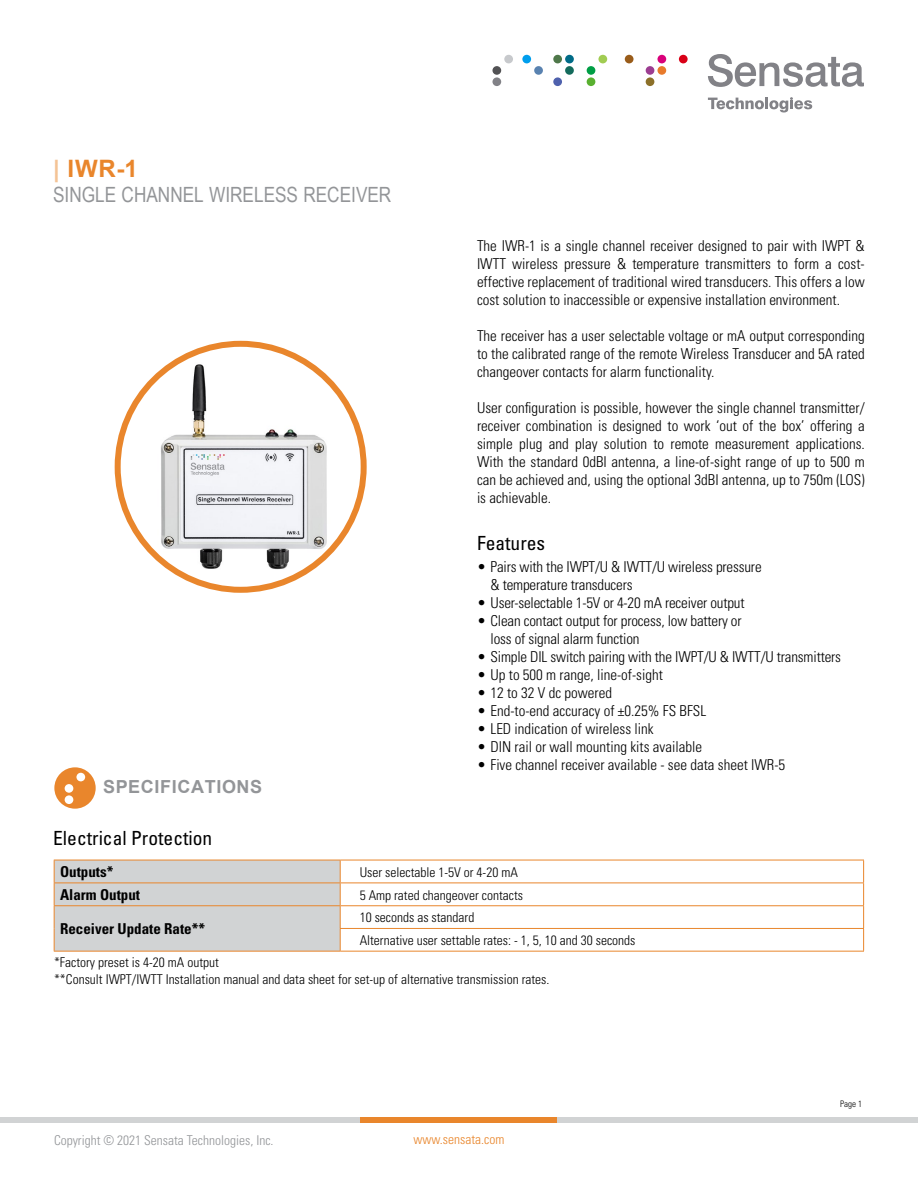
<style>
.page{position:relative;width:918px;height:1188px;background:#fff}
.page>*{position:absolute;margin:0;border:0;box-sizing:border-box;transform-origin:0 0}
.t1{font:700 24px "Arial";color:#e9862c}
.t2{font:21px "Arial Narrow";color:#939598}
.t3{font:condensed 19.5px "Univers LT Std";color:#000}
.t4{font:700 18px "Arial";letter-spacing:.035em;color:#939598}
.t5{font:300 condensed 15px/18px "Univers";color:#000;text-align:justify}
.t6{font:700 condensed 15px "Univers LT Std";color:#000}
.t7{font:300 condensed 13.5px/22.6px "Univers";color:#000}
.t8{font:300 condensed 13.5px "Univers";color:#939598}
.t9{font:300 condensed 13.5px "Univers";color:#e9862c}
.t10{font:300 condensed 9px "Univers";color:#000}
.s1{color:#f4c395}
</style>
<div class="page">
<svg style="left:708px;top:54px;width:156px;height:33px"></svg>
<svg style="left:708px;top:97px;width:104px;height:15px"></svg>
<div style="left:492px;top:77px;width:9px;height:9px;background:#828287;border-radius:50%"></div>
<div style="left:522px;top:55px;width:9px;height:8px;background:#009eed;border-radius:50%"></div>
<div style="left:534px;top:66px;width:9px;height:9px;background:#5982b0;border-radius:50%"></div>
<div style="left:553px;top:55px;width:9px;height:8px;background:#4f784a;border-radius:50%"></div>
<div style="left:565px;top:55px;width:9px;height:8px;background:#006b87;border-radius:50%"></div>
<div style="left:565px;top:66px;width:9px;height:9px;background:#146b5c;border-radius:50%"></div>
<div style="left:553px;top:77px;width:9px;height:9px;background:#4f61ad;border-radius:50%"></div>
<div style="left:598px;top:55px;width:9px;height:8px;background:#a1cc52;border-radius:50%"></div>
<div style="left:587px;top:66px;width:8px;height:9px;background:#009e45;border-radius:50%"></div>
<div style="left:587px;top:77px;width:8px;height:9px;background:#59b030;border-radius:50%"></div>
<div style="left:657px;top:55px;width:9px;height:8px;background:#d9007a;border-radius:50%"></div>
<div style="left:646px;top:66px;width:8px;height:9px;background:#9c3d91;border-radius:50%"></div>
<div style="left:657px;top:66px;width:9px;height:9px;background:#e87a2b;border-radius:50%"></div>
<div style="left:646px;top:77px;width:8px;height:9px;background:#8c7029;border-radius:50%"></div>
<div style="left:679px;top:55px;width:9px;height:8px;background:#d90017;border-radius:50%"></div>
<div style="left:504px;top:55px;width:9px;height:8px;background:#c7c9cc;border-radius:50%"></div>
<div style="left:492px;top:66px;width:9px;height:9px;background:#525254;border-radius:50%"></div>
<div style="left:625px;top:55px;width:9px;height:8px;background:#995c1a;border-radius:50%"></div>
<div style="left:0;top:1117px;width:918px;height:6px;background:#d1d3d4"></div>
<div style="left:361px;top:1117px;width:196px;height:6px;background:#e9862c"></div>
<hr style="left:340px;top:860px;width:524px;height:1px;background:#e9862c">
<hr style="left:340px;top:883px;width:524px;height:1px;background:#e9862c">
<hr style="left:54px;top:951px;width:286px;height:1px;background:#e9862c">
<hr style="left:340px;top:905px;width:524px;height:1px;background:#e9862c">
<hr style="left:340px;top:928px;width:524px;height:1px;background:#e9862c">
<svg style="left:54px;top:860px;width:287px;height:91px;background:#d1d0cd"></svg>
<svg style="left:863px;top:860px;width:1px;height:91px"></svg>
<hr style="left:340px;top:951px;width:524px;height:1px;background:#e9862c">
<svg style="left:54px;top:767px;width:42px;height:42px"></svg>
<img style="left:140px;top:362px;width:211px;height:209px">
<div style="left:115px;top:341px;width:252px;height:252px;border:6px solid #e9862c;border-radius:50%"></div>
<h1 class="t1" style="left:53px;top:152px;width:86px"><span class="s1">|</span> IWR-1</h1>
<h2 class="t2" style="left:53px;top:180px;width:340px">SINGLE CHANNEL WIRELESS RECEIVER</h2>
<p class="t4" style="left:103px;top:774px;width:161px">SPECIFICATIONS</p>
<h3 class="t3" style="left:53px;top:825px;width:161px">Electrical Protection</h3>
<p class="t5" style="left:477px;top:237px;width:389px">The IWR-1 is a single channel receiver designed to pair with IWPT &amp; IWTT wireless pressure &amp; temperature transmitters to form a cost&shy;effective replacement of traditional wired transducers. This offers a low cost solution to inaccessible or expensive installation environment.</p>
<p class="t5" style="left:477px;top:327px;width:389px">The receiver has a user selectable voltage or mA output corresponding to the calibrated range of the remote Wireless Transducer and 5A rated changeover contacts for alarm functionality.</p>
<p class="t5" style="left:477px;top:399px;width:389px">User configuration is possible, however the single channel transmitter/ receiver combination is designed to work ‘out of the box’ offering a simple plug and play solution to remote measurement applications.<br>With the standard 0dBI antenna, a line-of-sight range of up to 500 m can be achieved and, using the optional 3dBI antenna, up to 750m (LOS) is achievable.</p>
<h3 class="t3" style="left:477px;top:531px;width:70px">Features</h3>
<p class="t5" style="left:490px;top:558px;width:273px;text-indent:-14px">• Pairs with the IWPT/U &amp; IWTT/U wireless pressure &amp; temperature transducers</p>
<p class="t5" style="left:477px;top:594px;width:269px">• User-selectable 1-5V or 4-20 mA receiver output</p>
<p class="t5" style="left:490px;top:612px;width:253px;text-indent:-14px">• Clean contact output for process, low battery or loss of signal alarm function</p>
<p class="t5" style="left:477px;top:648px;width:366px">• Simple DIL switch pairing with the IWPT/U &amp; IWTT/U transmitters</p>
<p class="t5" style="left:477px;top:666px;width:187px">• Up to 500 m range, line-of-sight</p>
<p class="t5" style="left:477px;top:684px;width:137px">• 12 to 32 V dc powered</p>
<p class="t5" style="left:477px;top:702px;width:231px">• End-to-end accuracy of ±0.25% FS BFSL</p>
<p class="t5" style="left:477px;top:720px;width:178px">• LED indication of wireless link</p>
<p class="t5" style="left:477px;top:738px;width:227px">• DIN rail or wall mounting kits available</p>
<p class="t5" style="left:477px;top:756px;width:310px">• Five channel receiver available - see data sheet IWR-5</p>
<p class="t6" style="left:60px;top:862px;width:55px">Outputs*</p>
<p class="t7" style="left:360px;top:861px;width:160px">User selectable 1-5V or 4-20 mA</p>
<p class="t6" style="left:60px;top:885px;width:81px">Alarm Output</p>
<p class="t7" style="left:360px;top:884px;width:165px">5 Amp rated changeover contacts</p>
<p class="t6" style="left:60px;top:919px;width:146px">Receiver Update Rate**</p>
<p class="t7" style="left:360px;top:906px;width:277px">10 seconds as standard<br>Alternative user settable rates: - 1, 5, 10 and 30 seconds</p>
<p class="t7" style="left:54px;top:955px;width:497px;line-height:16.2px">*Factory preset is 4-20 mA output<br>**Consult IWPT/IWTT Installation manual and data sheet for set-up of alternative transmission rates.</p>
<p class="t8" style="left:54px;top:1132px;width:221px">Copyright © 2021 Sensata Technologies, Inc.</p>
<p class="t9" style="left:414px;top:1131px;width:92px">www.sensata.com</p>
<p class="t10" style="left:840px;top:1098px;width:23px">Page 1</p>
</div>
